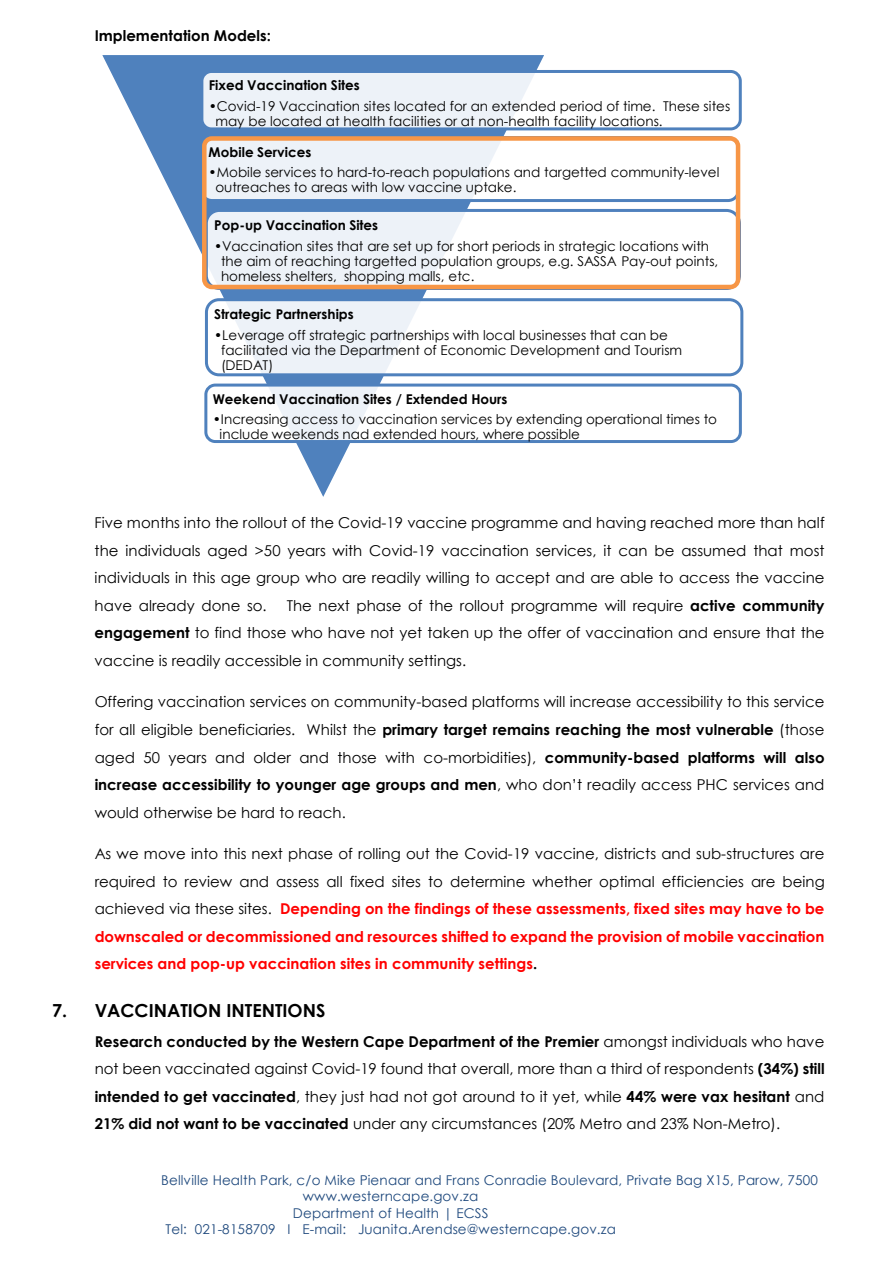
<style>
.page{position:relative;width:893px;height:1263px;background:#fff}
.page>*{position:absolute;margin:0;border:0;box-sizing:border-box;transform-origin:0 0}
.t1{font:700 18px "Century Gothic";color:#000}
.t2{font:15px/27.6px "Century Gothic";letter-spacing:.005em;color:#000;text-align:justify}
.t3{font:700 15px/27.6px "Century Gothic";color:#f00;text-align:justify}
.t4{font:700 15px "Century Gothic";color:#000}
.t5{font:13.5px/15px "Century Gothic";color:#000}
.t6{font:13.5px "Century Gothic";letter-spacing:.01em;color:#1f497d}
.t7{font:700 13.5px "Century Gothic";color:#000}
.s1{font-weight:700}
.s2{font-weight:400;color:#000}
.s3{color:#000}
</style>
<div class="page">
<svg style="left:102px;top:55px;width:449px;height:442px"></svg>
<div style="left:202px;top:71px;width:538px;height:58px;background:#fff;border-radius:10px;opacity:.9"></div>
<div style="left:200px;top:70px;width:542px;height:60px;border:3px solid #4f81bd;border-radius:10px"></div>
<div style="left:202px;top:138px;width:536px;height:63px;background:#fff;border-radius:11px;opacity:.9"></div>
<div style="left:200px;top:136px;width:540px;height:66px;border:3px solid #4f81bd;border-radius:11px"></div>
<div style="left:206px;top:210px;width:533px;height:78px;background:#fff;border-radius:13px;opacity:.9"></div>
<div style="left:205px;top:209px;width:536px;height:81px;border:3px solid #4f81bd;border-radius:13px"></div>
<div style="left:206px;top:385px;width:534px;height:56px;background:#fff;border-radius:9px;opacity:.9"></div>
<div style="left:204px;top:384px;width:538px;height:59px;border:3px solid #4f81bd;border-radius:9px"></div>
<div style="left:206px;top:300px;width:536px;height:75px;background:#fff;border-radius:13px;opacity:.9"></div>
<div style="left:205px;top:298px;width:538px;height:78px;border:3px solid #4f81bd;border-radius:13px"></div>
<div style="left:202px;top:136px;width:538px;height:153px;border:4px solid #f79646;border-radius:8px"></div>
<p class="t4" style="left:95px;top:24px;width:178px">Implementation Models:</p>
<p class="t7" style="left:209px;top:75px;width:153px">Fixed Vaccination Sites</p>
<p class="t5" style="left:216px;top:98px;width:516px;text-indent:-7px">•Covid-19 Vaccination sites located for an extended period of time. These sites may be located at health facilities or at non-health facility locations.</p>
<p class="t7" style="left:209px;top:141px;width:104px">Mobile Services</p>
<p class="t5" style="left:215px;top:165px;width:505px;text-indent:-7px">•Mobile services to hard-to-reach populations and targetted community-level outreaches to areas with low vaccine uptake.</p>
<p class="t7" style="left:214px;top:215px;width:165px">Pop-up Vaccination Sites</p>
<p class="t5" style="left:221px;top:238px;width:499px;text-indent:-7px">•Vaccination sites that are set up for short periods in strategic locations with the aim of reaching targetted population groups, e.g. SASSA Pay-out points, homeless shelters, shopping malls, etc.</p>
<p class="t7" style="left:214px;top:304px;width:141px">Strategic Partnerships</p>
<p class="t5" style="left:221px;top:327px;width:463px;text-indent:-7px">•Leverage off strategic partnerships with local businesses that can be facilitated via the Department of Economic Development and Tourism (DEDAT)</p>
<p class="t7" style="left:213px;top:389px;width:296px">Weekend Vaccination Sites / Extended Hours</p>
<p class="t5" style="left:220px;top:412px;width:499px;text-indent:-7px">•Increasing access to vaccination services by extending operational times to include weekends nad extended hours, where possible</p>
<p class="t2" style="left:95px;top:508px;width:732px">Five months into the rollout of the Covid-19 vaccine programme and having reached more than half the individuals aged &gt;50 years with Covid-19 vaccination services, it can be assumed that most individuals in this age group who are readily willing to accept and are able to access the vaccine have already done so.</p>
<p class="t2" style="left:95px;top:591px;width:731px;text-indent:192px">The next phase of the rollout programme will require <span class="s1">active community engagement</span> to find those who have not yet taken up the offer of vaccination and ensure that the vaccine is readily accessible in community settings.</p>
<p class="t2" style="left:95px;top:688px;width:731px">Offering vaccination services on community-based platforms will increase accessibility to this service for all eligible beneficiaries. Whilst the <span class="s1">primary target remains reaching the most vulnerable</span> (those aged 50 years and older and those with co-morbidities), <span class="s1">community-based platforms will also increase accessibility to younger age groups and men</span>, who don’t readily access PHC services and would otherwise be hard to reach.</p>
<p class="t3" style="left:95px;top:839px;width:732px"><span class="s2">As we move into this next phase of rolling out the Covid-19 vaccine, districts and sub-structures are required to review and assess all fixed sites to determine whether optimal efficiencies are being achieved via these sites.</span> Depending on the findings of these assessments, fixed sites may have to be downscaled or decommissioned and resources shifted to expand the provision of mobile vaccination services and pop-up vaccination sites in community settings<span class="s3">.</span></p>
<p class="t1" style="left:52px;top:996px;width:275px">7. VACCINATION INTENTIONS</p>
<p class="t2" style="left:95px;top:1027px;width:731px"><span class="s1">Research conducted by the Western Cape Department of the Premier</span> amongst individuals who have not been vaccinated against Covid-19 found that overall, more than a third of respondents <span class="s1">(34%) still intended to get vaccinated</span>, they just had not got around to it yet, while <span class="s1">44% were vax hesitant</span> and <span class="s1">21% did not want to be vaccinated</span> under any circumstances (20% Metro and 23% Non-Metro).</p>
<p class="t6" style="left:161px;top:1170px;width:658px">Bellville Health Park, c/o Mike Pienaar and Frans Conradie Boulevard, Private Bag X15, Parow, 7500</p>
<p class="t6" style="left:303px;top:1187px;width:177px">www.westerncape.gov.za</p>
<p class="t6" style="left:293px;top:1203px;width:197px">Department of Health | ECSS</p>
<p class="t6" style="left:165px;top:1220px;width:452px">Tel: 021-8158709 I E-mail: Juanita.Arendse@westerncape.gov.za</p>
</div>
